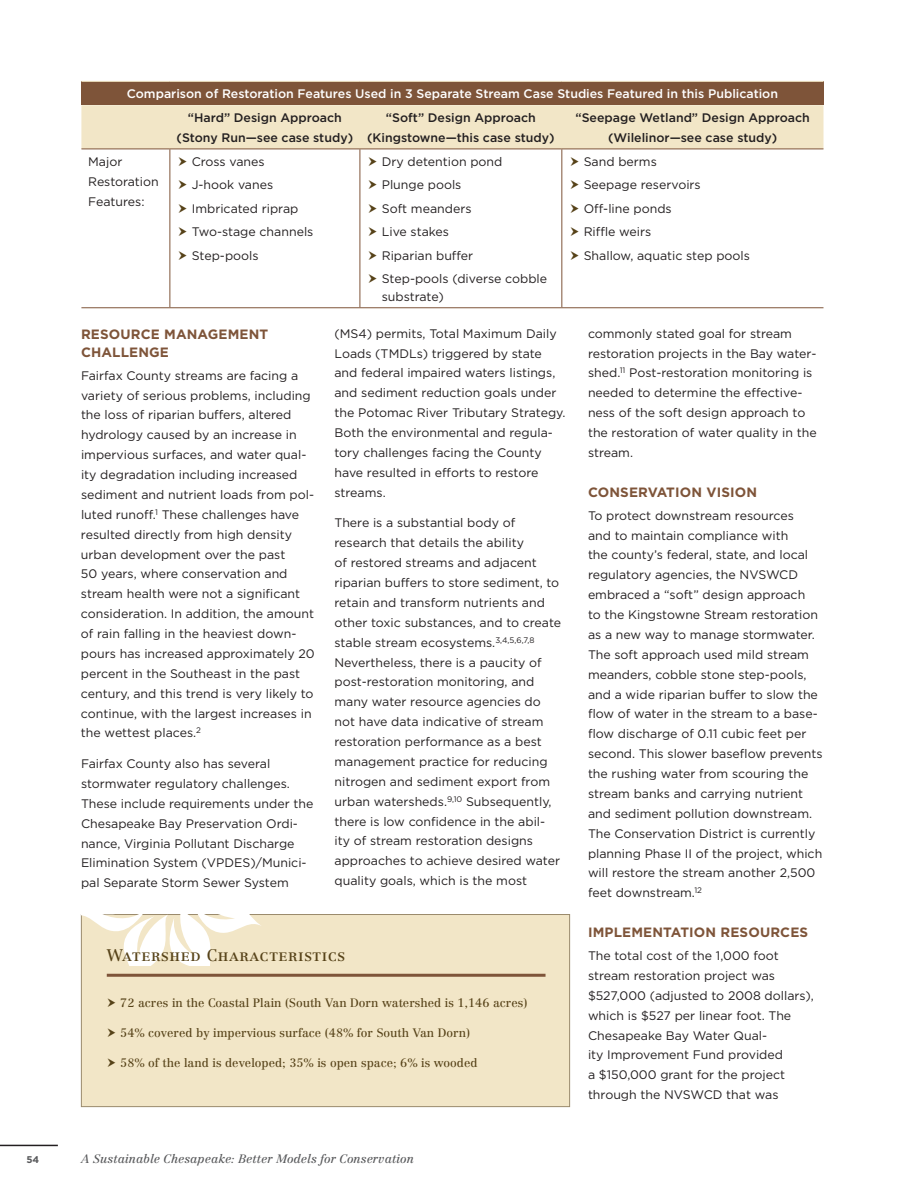
<style>
.page{position:relative;width:918px;height:1188px;background:#fff}
.page>*{position:absolute;margin:0;border:0;box-sizing:border-box;transform-origin:0 0}
.SideBar-Header{font:16.5px "Centennial Roman SC";letter-spacing:.035em;color:#564218}
.Paragraph_Sub_Titles{font:700 13.5px/18px "Gotham";letter-spacing:.01em;color:#7e5439}
.Paragraph_Style{font:12.3px/19.8px "Gotham";color:#231f20}
.Paragraph_Style_Bull{font:12.3px/18px "Gotham";color:#231f20}
.Paragraph_Style-2{font:500 12.3px/19.8px "Gotham";color:#231f20;text-align:center}
.Paragraph_Style-3{font:500 12.3px "Gotham";color:#fff}
.Sidebar-_Bullets{font:12px "Centennial";color:#564218}
.Page_Footer{font:italic 12px "Centennial";color:#57585a}
.Paragraph_Sub_Sectio{font:700 9.75px "Gotham";color:#57585a}
</style>
<div class="page">
<hr style="left:0;top:1145px;width:58px;height:1px;background:#231f20">
<div style="left:81px;top:914px;width:489px;height:193px;background:#f2e6c7;border:1px solid #9a8a6c"></div>
<svg style="left:82px;top:915px;width:182px;height:51px"></svg>
<hr style="left:107px;top:974px;width:439px;height:3px;background:#7e5439">
<div style="left:81px;top:81px;width:743px;height:24px;background:#7e5439"></div>
<div style="left:81px;top:105px;width:743px;height:44px;background:#f2e6c7"></div>
<hr style="left:360px;top:149px;width:1px;height:158px;background:#7e5439">
<hr style="left:561px;top:149px;width:1px;height:158px;background:#7e5439">
<hr style="left:81px;top:81px;width:89px;height:1px;background:#f2e6c7">
<hr style="left:170px;top:81px;width:190px;height:1px;background:#f2e6c7">
<hr style="left:360px;top:81px;width:202px;height:1px;background:#f2e6c7">
<hr style="left:562px;top:81px;width:261px;height:1px;background:#f2e6c7">
<hr style="left:81px;top:149px;width:89px;height:1px;background:#7e5439">
<hr style="left:170px;top:149px;width:190px;height:1px;background:#7e5439">
<hr style="left:360px;top:149px;width:202px;height:1px;background:#7e5439">
<hr style="left:562px;top:149px;width:261px;height:1px;background:#7e5439">
<hr style="left:170px;top:307px;width:190px;height:1px;background:#7e5439">
<hr style="left:360px;top:307px;width:202px;height:1px;background:#7e5439">
<hr style="left:562px;top:307px;width:261px;height:1px;background:#7e5439">
<hr style="left:170px;top:149px;width:1px;height:158px;background:#7e5439">
<hr style="left:81px;top:307px;width:89px;height:1px;background:#7e5439">
<p class="Paragraph_Style-3" style="left:127px;top:87px;width:653px">Comparison of Restoration Features Used in 3 Separate Stream Case Studies Featured in this Publication</p>
<p class="Paragraph_Style-2" style="left:177px;top:108px;width:178px">“Hard” Design Approach (Stony Run—see case study)</p>
<p class="Paragraph_Style-2" style="left:367px;top:108px;width:189px">“Soft” Design Approach (Kingstowne—this case study)</p>
<p class="Paragraph_Style-2" style="left:576px;top:108px;width:236px">“Seepage Wetland” Design Approach (Wilelinor—see case study)</p>
<p class="Paragraph_Style" style="left:88px;top:152px;width:72px">Major<br>Restoration<br>Features:</p>
<p class="Paragraph_Style_Bull" style="left:192px;top:152px;width:75px">Cross vanes</p>
<p class="Paragraph_Style_Bull" style="left:382px;top:152px;width:122px">Dry detention pond</p>
<p class="Paragraph_Style_Bull" style="left:382px;top:176px;width:81px">Plunge pools</p>
<p class="Paragraph_Style_Bull" style="left:382px;top:199px;width:91px">Soft meanders</p>
<p class="Paragraph_Style_Bull" style="left:382px;top:223px;width:69px">Live stakes</p>
<p class="Paragraph_Style_Bull" style="left:382px;top:246px;width:93px">Riparian buffer</p>
<p class="Paragraph_Style_Bull" style="left:382px;top:269px;width:167px">Step-pools (diverse cobble substrate)</p>
<p class="Paragraph_Style_Bull" style="left:584px;top:152px;width:75px">Sand berms</p>
<p class="Paragraph_Style_Bull" style="left:584px;top:176px;width:119px">Seepage reservoirs</p>
<p class="Paragraph_Style_Bull" style="left:584px;top:199px;width:90px">Off-line ponds</p>
<p class="Paragraph_Style_Bull" style="left:584px;top:223px;width:69px">Riffle weirs</p>
<p class="Paragraph_Style_Bull" style="left:584px;top:246px;width:168px">Shallow, aquatic step pools</p>
<p class="Paragraph_Style_Bull" style="left:192px;top:176px;width:83px">J-hook vanes</p>
<p class="Paragraph_Style_Bull" style="left:192px;top:199px;width:108px">Imbricated riprap</p>
<p class="Paragraph_Style_Bull" style="left:192px;top:223px;width:123px">Two-stage channels</p>
<p class="Paragraph_Style_Bull" style="left:192px;top:246px;width:68px">Step-pools</p>
<p class="Paragraph_Sub_Titles" style="left:81px;top:324px;width:189px">RESOURCE MANAGEMENT<br>CHALLENGE</p>
<p class="Paragraph_Style" style="left:81px;top:365px;width:235px">Fairfax County streams are facing a variety of serious problems, including the loss of riparian buffers, altered hydrology caused by an increase in impervious surfaces, and water qual&shy;ity degradation including increased sediment and nutrient loads from pol&shy;luted runoff.<sup>1</sup> These challenges have resulted directly from high density urban development over the past<br>50 years, where conservation and stream health were not a significant consideration. In addition, the amount of rain falling in the heaviest down&shy;pours has increased approximately 20 percent in the Southeast in the past century, and this trend is very likely to continue, with the largest increases in the wettest places.<sup>2</sup></p>
<p class="Paragraph_Style" style="left:81px;top:754px;width:234px">Fairfax County also has several stormwater regulatory challenges.<br>These include requirements under the Chesapeake Bay Preservation Ordi&shy;nance, Virginia Pollutant Discharge Elimination System (VPDES)/Munici&shy;pal Separate Storm Sewer System</p>
<p class="Paragraph_Style" style="left:334px;top:323px;width:233px">(MS4) permits, Total Maximum Daily<br>Loads (TMDLs) triggered by state and federal impaired waters listings, and sediment reduction goals under the Potomac River Tributary Strategy.<br>Both the environmental and regula&shy;tory challenges facing the County have resulted in efforts to restore streams.</p>
<p class="Paragraph_Style" style="left:334px;top:513px;width:228px">There is a substantial body of research that details the ability<br>of restored streams and adjacent riparian buffers to store sediment, to retain and transform nutrients and other toxic substances, and to create stable stream ecosystems.<sup>3,4,5,6,7,8<br></sup>Nevertheless, there is a paucity of post-restoration monitoring, and many water resource agencies do not have data indicative of stream restoration performance as a best management practice for reducing nitrogen and sediment export from urban watersheds.<sup>9,10</sup> Subsequently, there is low confidence in the abil&shy;ity of stream restoration designs approaches to achieve desired water quality goals, which is the most</p>
<p class="SideBar-Header" style="left:107px;top:945px;width:240px">Watershed Characteristics</p>
<p class="Sidebar-_Bullets" style="left:120px;top:996px;width:409px">72 acres in the Coastal Plain (South Van Dorn watershed is 1,146 acres)</p>
<p class="Sidebar-_Bullets" style="left:120px;top:1025px;width:351px">54% covered by impervious surface (48% for South Van Dorn)</p>
<p class="Sidebar-_Bullets" style="left:120px;top:1055px;width:359px">58% of the land is developed; 35% is open space; 6% is wooded</p>
<p class="Paragraph_Sub_Sectio" style="left:26px;top:1154px;width:14px">54</p>
<p class="Page_Footer" style="left:81px;top:1152px;width:335px">A Sustainable Chesapeake: Better Models for Conservation</p>
<p class="Paragraph_Style" style="left:588px;top:323px;width:230px">commonly stated goal for stream restoration projects in the Bay water&shy;shed.<sup>11</sup> Post-restoration monitoring is needed to determine the effective&shy;ness of the soft design approach to the restoration of water quality in the stream.</p>
<p class="Paragraph_Sub_Titles" style="left:588px;top:482px;width:171px">CONSERVATION VISION</p>
<p class="Paragraph_Style" style="left:588px;top:505px;width:236px">To protect downstream resources<br>and to maintain compliance with<br>the county’s federal, state, and local regulatory agencies, the NVSWCD embraced a “soft” design approach<br>to the Kingstowne Stream restoration as a new way to manage stormwater.<br>The soft approach used mild stream meanders, cobble stone step-pools, and a wide riparian buffer to slow the flow of water in the stream to a base&shy;flow discharge of 0.11 cubic feet per second. This slower baseflow prevents the rushing water from scouring the stream banks and carrying nutrient and sediment pollution downstream.<br>The Conservation District is currently planning Phase II of the project, which will restore the stream another 2,500 feet downstream.<sup>12</sup></p>
<p class="Paragraph_Sub_Titles" style="left:588px;top:923px;width:222px">IMPLEMENTATION RESOURCES</p>
<p class="Paragraph_Style" style="left:588px;top:946px;width:227px">The total cost of the 1,000 foot stream restoration project was $527,000 (adjusted to 2008 dollars), which is $527 per linear foot. The<br>Chesapeake Bay Water Qual-<br>ity Improvement Fund provided<br>a $150,000 grant for the project through the NVSWCD that was</p>
</div>
